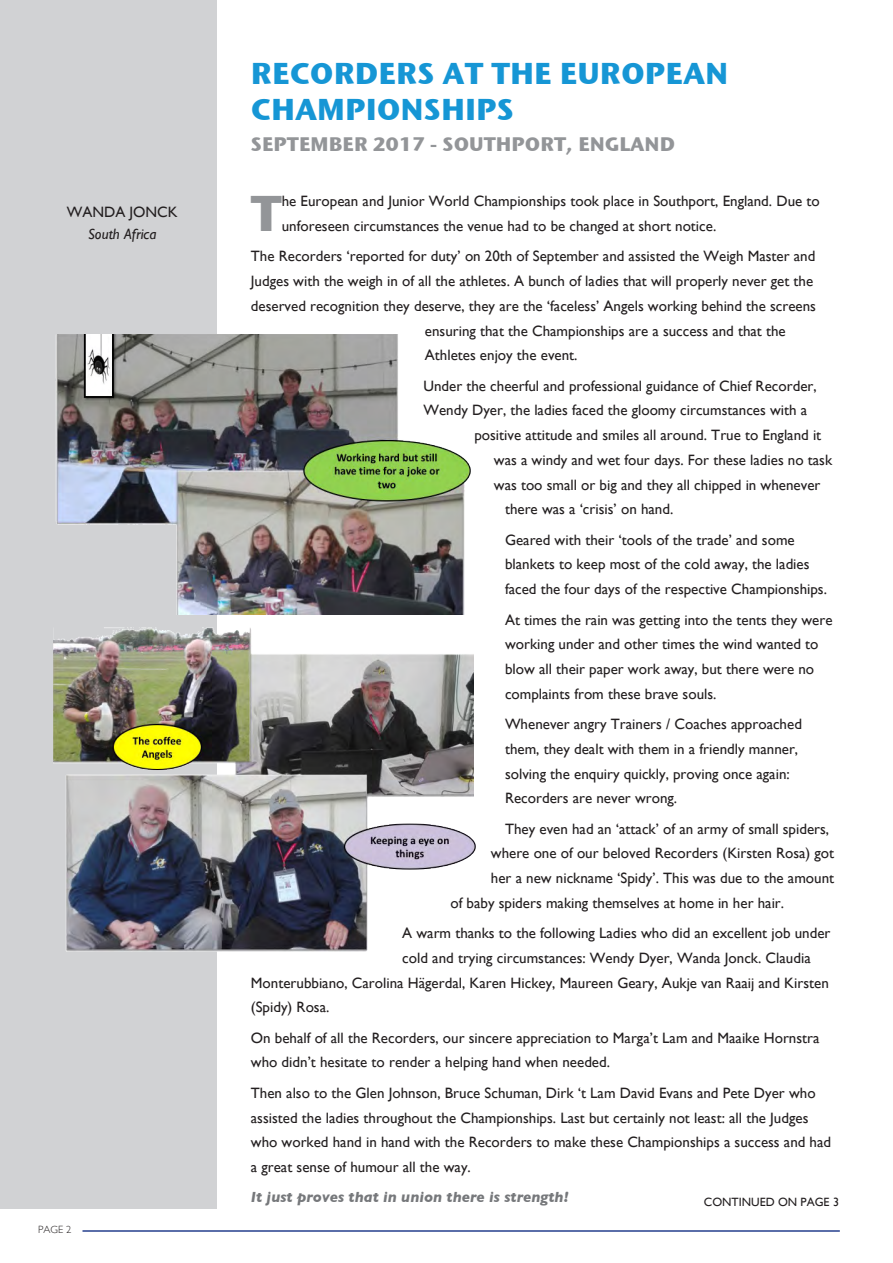
<style>
.page{position:relative;width:893px;height:1263px;background:#fff}
.page>*{position:absolute;margin:0;border:0;box-sizing:border-box;transform-origin:0 0}
.t1{font:700 49.95px "Stone Sans ITC";color:#939598}
.t2{font:700 30px/36px "Stone Sans ITC";color:#1696d5}
.t3{font:700 19.5px "Stone Sans ITC";color:#939598}
.t4{font:15px/24.8px "Gill Sans";color:#231f20}
.t5{font:italic 700 15px "Gill Sans";color:#76787b}
.t6{font:italic 15px "Gill Sans";color:#231f20}
.t7{font:12px "Gill Sans";color:#231f20}
.t8{font:300 10.5px "Gill Sans";color:#231f20}
</style>
<div class="page">
<div style="left:0;top:0;width:217px;height:1219px;background:#d1d2d4"></div>
<hr style="left:82px;top:1230px;width:758px;height:2px;background:#253f8e">
<div style="left:0;top:1209px;width:225px;height:13px;background:#fff"></div>
<img style="left:56px;top:335px;width:415px;height:279px">
<img style="left:54px;top:627px;width:422px;height:325px">
<div style="left:474px;top:491px;width:27px;height:322px;background:#fff"></div>
<div style="left:371px;top:882px;width:27px;height:66px;background:#fff"></div>
<p class="t4" style="left:67px;top:199px;width:113px">WANDA JONCK</p>
<p class="t6" style="left:88px;top:225px;width:70px">South Africa</p>
<p class="t8" style="left:38px;top:1221px;width:35px">PAGE 2</p>
<p class="t2" style="left:251px;top:53px;width:479px">RECORDERS AT THE EUROPEAN<br>CHAMPIONSHIPS</p>
<p class="t3" style="left:251px;top:127px;width:426px">SEPTEMBER 2017 - SOUTHPORT, ENGLAND</p>
<p class="t1" style="left:251px;top:169px;width:33px">T</p>
<p class="t4" style="left:282px;top:189px;width:539px">he European and Junior World Championships took place in Southport, England. Due to unforeseen circumstances the venue had to be changed at short notice.</p>
<p class="t4" style="left:251px;top:244px;width:566px">The Recorders ‘reported for duty’ on 20th of September and assisted the Weigh Master and</p>
<p class="t4" style="left:251px;top:269px;width:564px">Judges with the weigh in of all the athletes. A bunch of ladies that will properly never get the</p>
<p class="t4" style="left:251px;top:293px;width:567px">deserved recognition they deserve, they are the ‘faceless’ Angels working behind the screens</p>
<p class="t4" style="left:425px;top:318px;width:362px">ensuring that the Championships are a success and that the</p>
<p class="t4" style="left:425px;top:343px;width:154px">Athletes enjoy the event.</p>
<p class="t4" style="left:423px;top:373px;width:395px">Under the cheerful and professional guidance of Chief Recorder,</p>
<p class="t4" style="left:423px;top:398px;width:385px">Wendy Dyer, the ladies faced the gloomy circumstances with a</p>
<p class="t4" style="left:474px;top:423px;width:348px">positive attitude and smiles all around. True to England it</p>
<p class="t4" style="left:494px;top:447px;width:340px">was a windy and wet four days. For these ladies no task</p>
<p class="t4" style="left:494px;top:472px;width:328px">was too small or big and they all chipped in whenever</p>
<p class="t4" style="left:505px;top:497px;width:170px">there was a ‘crisis’ on hand.</p>
<p class="t4" style="left:505px;top:527px;width:323px">Geared with their ‘tools of the trade’ and some blankets to keep most of the cold away, the ladies faced the four days of the respective Championships.</p>
<p class="t4" style="left:505px;top:607px;width:329px">At times the rain was getting into the tents they were working under and other times the wind wanted to blow all their paper work away, but there were no complaints from these brave souls.</p>
<p class="t4" style="left:505px;top:711px;width:298px">Whenever angry Trainers / Coaches approached them, they dealt with them in a friendly manner, solving the enquiry quickly, proving once again:<br>Recorders are never wrong.</p>
<p class="t4" style="left:505px;top:816px;width:326px">They even had an ‘attack’ of an army of small spiders,</p>
<p class="t4" style="left:491px;top:841px;width:345px">where one of our beloved Recorders (Kirsten Rosa) got</p>
<p class="t4" style="left:491px;top:865px;width:345px">her a new nickname ‘Spidy’. This was due to the amount</p>
<p class="t4" style="left:450px;top:890px;width:335px">of baby spiders making themselves at home in her hair.</p>
<p class="t4" style="left:402px;top:920px;width:430px">A warm thanks to the following Ladies who did an excellent job under</p>
<p class="t4" style="left:402px;top:945px;width:410px">cold and trying circumstances: Wendy Dyer, Wanda Jonck. Claudia</p>
<p class="t4" style="left:251px;top:970px;width:579px">Monterubbiano, Carolina Hägerdal, Karen Hickey, Maureen Geary, Aukje van Raaij and Kirsten</p>
<p class="t4" style="left:251px;top:995px;width:80px">(Spidy) Rosa.</p>
<p class="t4" style="left:251px;top:1025px;width:570px">On behalf of all the Recorders, our sincere appreciation to Marga’t Lam and Maaike Hornstra who didn’t hesitate to render a helping hand when needed.</p>
<p class="t4" style="left:251px;top:1080px;width:582px">Then also to the Glen Johnson, Bruce Schuman, Dirk ‘t Lam David Evans and Pete Dyer who assisted the ladies throughout the Championships. Last but certainly not least: all the Judges who worked hand in hand with the Recorders to make these Championships a success and had a great sense of humour all the way.</p>
<p class="t5" style="left:251px;top:1188px;width:319px">It just proves that in union there is strength!</p>
<p class="t7" style="left:704px;top:1195px;width:137px">CONTINUED ON PAGE 3</p>
</div>
